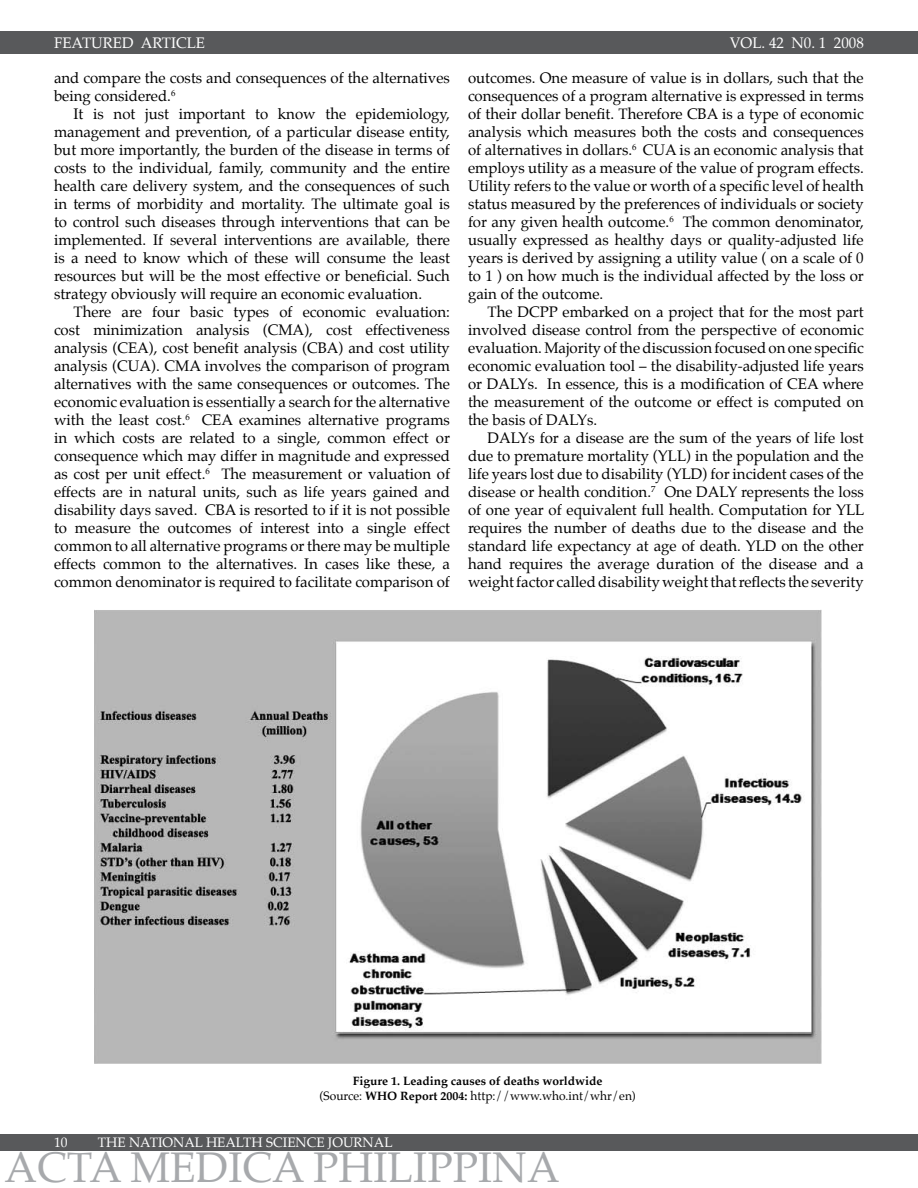
<style>
.page{position:relative;width:918px;height:1188px;background:#fff}
.page>*{position:absolute;margin:0;border:0;box-sizing:border-box;transform-origin:0 0}
.t1{font:42px "Palatino";color:#a7a9ac}
.t2{font:15px/18px "Palatino";color:#000;text-align:justify}
.t3{font:15px "Palatino";color:#fff}
.t4{font:13.5px "Palatino";color:#fff}
.t5{font:700 12px/15px "Palatino";color:#000;text-align:center}
.s1{font-weight:400}
</style>
<div class="page">
<div style="left:901px;top:1134px;width:17px;height:16px;background:#58595b"></div>
<div style="left:0;top:31px;width:918px;height:23px;background:#58595b"></div>
<div style="left:0;top:1134px;width:905px;height:16px;background:#58595b"></div>
<img style="left:94px;top:610px;width:728px;height:453px">
<p class="t3" style="left:54px;top:30px;width:153px">FEATURED ARTICLE</p>
<p class="t2" style="left:54px;top:69px;width:397px">and compare the costs and consequences of the alternatives being considered.<sup>6</sup></p>
<p class="t2" style="left:54px;top:105px;width:398px;text-indent:20px">It is not just important to know the epidemiology, management and prevention, of a particular disease entity, but more importantly, the burden of the disease in terms of costs to the individual, family, community and the entire health care delivery system, and the consequences of such in terms of morbidity and mortality. The ultimate goal is to control such diseases through interventions that can be implemented. If several interventions are available, there is a need to know which of these will consume the least resources but will be the most effective or beneficial. Such strategy obviously will require an economic evaluation.</p>
<p class="t2" style="left:54px;top:303px;width:398px;text-indent:20px">There are four basic types of economic evaluation: cost minimization analysis (CMA), cost effectiveness analysis (CEA), cost benefit analysis (CBA) and cost utility analysis (CUA). CMA involves the comparison of program alternatives with the same consequences or outcomes. The economic evaluation is essentially a search for the alternative with the least cost.<sup>6</sup> CEA examines alternative programs in which costs are related to a single, common effect or consequence which may differ in magnitude and expressed as cost per unit effect.<sup>6</sup> The measurement or valuation of effects are in natural units, such as life years gained and disability days saved. CBA is resorted to if it is not possible to measure the outcomes of interest into a single effect common to all alternative programs or there may be multiple effects common to the alternatives. In cases like these, a common denominator is required to facilitate comparison of</p>
<p class="t3" style="left:730px;top:31px;width:136px">VOL. 42 N0. 1 2008</p>
<p class="t2" style="left:468px;top:69px;width:397px">outcomes. One measure of value is in dollars, such that the consequences of a program alternative is expressed in terms of their dollar benefit. Therefore CBA is a type of economic analysis which measures both the costs and consequences of alternatives in dollars.<sup>6</sup> CUA is an economic analysis that employs utility as a measure of the value of program effects.<br>Utility refers to the value or worth of a specific level of health status measured by the preferences of individuals or society for any given health outcome.<sup>6</sup> The common denominator, usually expressed as healthy days or quality-adjusted life years is derived by assigning a utility value ( on a scale of 0 to 1 ) on how much is the individual affected by the loss or gain of the outcome.</p>
<p class="t2" style="left:468px;top:303px;width:397px;text-indent:20px">The DCPP embarked on a project that for the most part involved disease control from the perspective of economic evaluation. Majority of the discussion focused on one specific economic evaluation tool – the disability-adjusted life years or DALYs. In essence, this is a modification of CEA where the measurement of the outcome or effect is computed on the basis of DALYs.</p>
<p class="t2" style="left:468px;top:429px;width:398px;text-indent:20px">DALYs for a disease are the sum of the years of life lost due to premature mortality (YLL) in the population and the life years lost due to disability (YLD) for incident cases of the disease or health condition.<sup>7</sup> One DALY represents the loss of one year of equivalent full health. Computation for YLL requires the number of deaths due to the disease and the standard life expectancy at age of death. YLD on the other hand requires the average duration of the disease and a weight factor called disability weight that reflects the severity</p>
<p class="t4" style="left:54px;top:1131px;width:15px">10</p>
<p class="t5" style="left:320px;top:1073px;width:318px">Figure 1. Leading causes of deaths worldwide<br><span class="s1">(Source:</span> WHO Report 2004: <span class="s1">http://www.who.int/whr/en)</span></p>
<p class="t4" style="left:98px;top:1131px;width:296px">THE NATIONAL HEALTH SCIENCE JOURNAL</p>
<h1 class="t1" style="left:4px;top:1133px;width:557px">ACTA MEDICA PHILIPPINA</h1>
</div>
